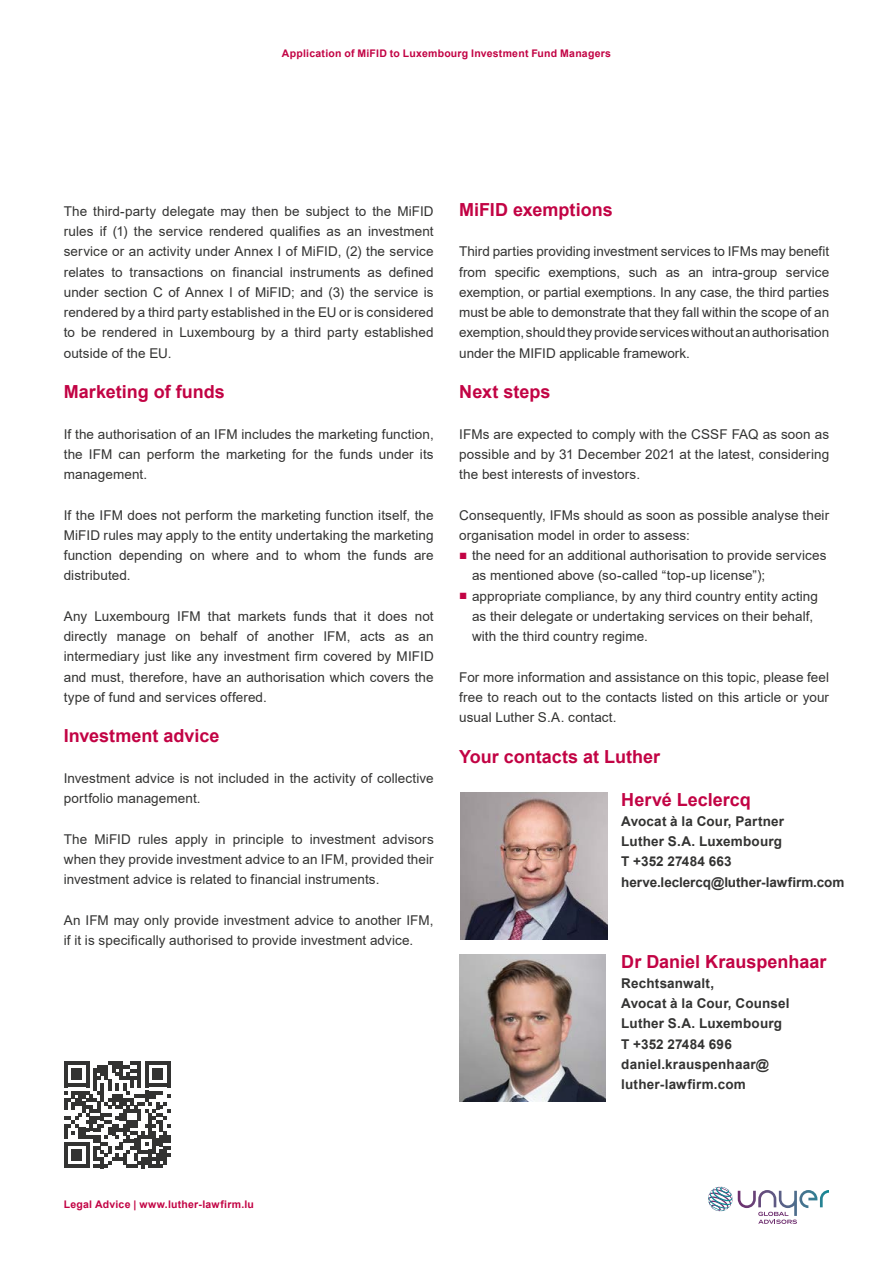
<style>
.page{position:relative;width:893px;height:1263px;background:#fff}
.page>*{position:absolute;margin:0;border:0;box-sizing:border-box;transform-origin:0 0}
.t1{font:700 18px "Arial";color:#c20344}
.t2{font:13.5px/20.2px "Arial";letter-spacing:.005em;color:#333332;text-align:justify}
.t3{font:700 13.5px/20.2px "Arial";letter-spacing:.01em;color:#333332}
.t4{font:700 10.5px "Arial";letter-spacing:.02em;color:#c20344}
.s1{color:#c20344}
</style>
<div class="page">
<svg style="left:64px;top:1061px;width:107px;height:107px"></svg>
<svg style="left:708px;top:1186px;width:121px;height:38px"></svg>
<img style="left:461px;top:792px;width:146px;height:148px">
<img style="left:459px;top:954px;width:147px;height:148px">
<p class="t4" style="left:282px;top:46px;width:331px">Application of MiFID to Luxembourg Investment Fund Managers</p>
<p class="t2" style="left:64px;top:201px;width:371px">The third-party delegate may then be subject to the MiFID rules if (1) the service rendered qualifies as an investment service or an activity under Annex I of MiFID, (2) the service relates to transactions on financial instruments as defined under section C of Annex I of MiFID; and (3) the service is rendered by a third party established in the EU or is considered to be rendered in Luxembourg by a third party established outside of the EU.</p>
<h1 class="t1" style="left:64px;top:379px;width:163px">Marketing of funds</h1>
<p class="t2" style="left:64px;top:424px;width:371px">If the authorisation of an IFM includes the marketing function, the IFM can perform the marketing for the funds under its management.</p>
<p class="t2" style="left:64px;top:505px;width:371px">If the IFM does not perform the marketing function itself, the MiFID rules may apply to the entity undertaking the marketing function depending on where and to whom the funds are distributed.</p>
<p class="t2" style="left:64px;top:606px;width:371px">Any Luxembourg IFM that markets funds that it does not directly manage on behalf of another IFM, acts as an intermediary just like any investment firm covered by MIFID and must, therefore, have an authorisation which covers the type of fund and services offered.</p>
<h1 class="t1" style="left:64px;top:723px;width:157px">Investment advice</h1>
<p class="t2" style="left:64px;top:768px;width:371px">Investment advice is not included in the activity of collective portfolio management.</p>
<p class="t2" style="left:64px;top:829px;width:371px">The MiFID rules apply in principle to investment advisors when they provide investment advice to an IFM, provided their investment advice is related to financial instruments.</p>
<p class="t2" style="left:64px;top:910px;width:371px">An IFM may only provide investment advice to another IFM, if it is specifically authorised to provide investment advice.</p>
<h1 class="t1" style="left:459px;top:197px;width:155px">MiFID exemptions</h1>
<p class="t2" style="left:459px;top:241px;width:371px">Third parties providing investment services to IFMs may benefit from specific exemptions, such as an intra-group service exemption, or partial exemptions. In any case, the third parties must be able to demonstrate that they fall within the scope of an exemption, should they provide services without an authorisation under the MIFID applicable framework.</p>
<h1 class="t1" style="left:459px;top:379px;width:93px">Next steps</h1>
<p class="t2" style="left:459px;top:424px;width:371px">IFMs are expected to comply with the CSSF FAQ as soon as possible and by 31 December 2021 at the latest, considering the best interests of investors.</p>
<p class="t2" style="left:459px;top:505px;width:371px">Consequently, IFMs should as soon as possible analyse their organisation model in order to assess:</p>
<p class="t2" style="left:472px;top:545px;width:356px;text-indent:-13px"><span class="s1">■</span> the need for an additional authorisation to provide services as mentioned above (so-called “top-up license”);</p>
<p class="t2" style="left:472px;top:586px;width:348px;text-align:left;text-indent:-13px"><span class="s1">■</span> appropriate compliance, by any third country entity acting as their delegate or undertaking services on their behalf, with the third country regime.</p>
<p class="t2" style="left:459px;top:667px;width:371px">For more information and assistance on this topic, please feel free to reach out to the contacts listed on this article or your usual Luther S.A. contact.</p>
<h1 class="t1" style="left:459px;top:744px;width:203px">Your contacts at Luther</h1>
<h1 class="t1" style="left:621px;top:787px;width:131px">Hervé Leclercq</h1>
<p class="t3" style="left:621px;top:811px;width:225px">Avocat à la Cour, Partner<br>Luther S.A. Luxembourg<br>T +352 27484 663 herve.leclercq@luther-lawfirm.com</p>
<h1 class="t1" style="left:621px;top:949px;width:207px">Dr Daniel Krauspenhaar</h1>
<p class="t3" style="left:621px;top:973px;width:170px">Rechtsanwalt,<br>Avocat à la Cour, Counsel<br>Luther S.A. Luxembourg<br>T +352 27484 696 daniel.krauspenhaar@ luther-lawfirm.com</p>
<p class="t4" style="left:64px;top:1197px;width:192px">Legal Advice | www.luther-lawfirm.lu</p>
</div>
